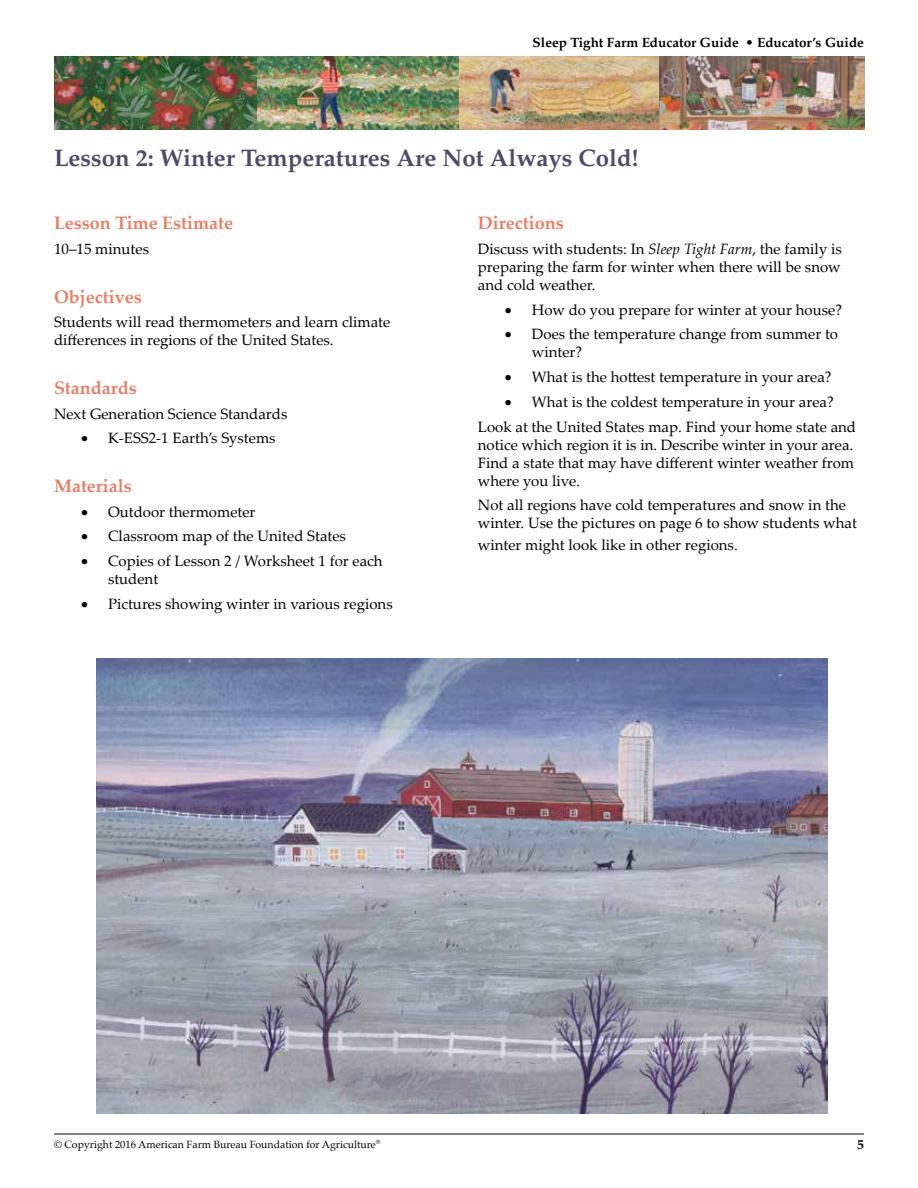
<style>
.page{position:relative;width:918px;height:1188px;background:#fff}
.page>*{position:absolute;margin:0;border:0;box-sizing:border-box;transform-origin:0 0}
.t1{font:700 24px "Palatino";color:#4d4c67}
.t2{font:700 18px "Palatino Linotype";color:#e38169}
.t3{font:15px/18px "Palatino Linotype";color:#000}
.t4{font:700 13.5px "Palatino";color:#000}
.t5{font:10.5px "Palatino";color:#000}
.s1{font-style:italic}
</style>
<div class="page">
<hr style="left:54px;top:1134px;width:810px;height:1px;background:#000">
<img style="left:55px;top:56px;width:604px;height:74px">
<img style="left:659px;top:56px;width:206px;height:74px">
<img style="left:97px;top:659px;width:731px;height:454px">
<p class="t4" style="left:533px;top:35px;width:333px">Sleep Tight Farm Educator Guide • Educator’s Guide</p>
<h1 class="t1" style="left:54px;top:144px;width:586px">Lesson 2: Winter Temperatures Are Not Always Cold!</h1>
<p class="t2" style="left:54px;top:210px;width:181px">Lesson Time Estimate</p>
<p class="t3" style="left:54px;top:239px;width:97px">10–15 minutes</p>
<p class="t2" style="left:54px;top:284px;width:89px">Objectives</p>
<p class="t3" style="left:54px;top:313px;width:338px">Students will read thermometers and learn climate differences in regions of the United States.</p>
<p class="t2" style="left:54px;top:375px;width:84px">Standards</p>
<p class="t3" style="left:54px;top:404px;width:235px">Next Generation Science Standards</p>
<p class="t3" style="left:81px;top:429px;width:196px">• K-ESS2-1 Earth’s Systems</p>
<p class="t2" style="left:54px;top:473px;width:79px">Materials</p>
<p class="t3" style="left:81px;top:502px;width:176px">• Outdoor thermometer</p>
<p class="t3" style="left:81px;top:527px;width:266px">• Classroom map of the United States</p>
<p class="t3" style="left:108px;top:552px;width:276px;text-indent:-27px">• Copies of Lesson 2 / Worksheet 1 for each student</p>
<p class="t3" style="left:81px;top:594px;width:313px">• Pictures showing winter in various regions</p>
<p class="t2" style="left:478px;top:210px;width:87px">Directions</p>
<p class="t3" style="left:478px;top:239px;width:365px;text-align:justify">Discuss with students: In <span class="s1">Sleep Tight Farm</span>, the family is preparing the farm for winter when there will be snow and cold weather.</p>
<p class="t3" style="left:505px;top:300px;width:339px">• How do you prepare for winter at your house?</p>
<p class="t3" style="left:532px;top:325px;width:308px;text-indent:-27px">• Does the temperature change from summer to winter?</p>
<p class="t3" style="left:505px;top:367px;width:328px">• What is the hottest temperature in your area?</p>
<p class="t3" style="left:478px;top:389px;width:380px;line-height:24.8px;text-align:center">• What is the coldest temperature in your area?<br>Look at the United States map. Find your home state and</p>
<p class="t3" style="left:478px;top:435px;width:378px;text-align:justify">notice which region it is in. Describe winter in your area.<br>Find a state that may have different winter weather from where you live.</p>
<p class="t3" style="left:478px;top:496px;width:381px">Not all regions have cold temperatures and snow in the winter. Use the pictures on page 6 to show students what</p>
<p class="t3" style="left:478px;top:535px;width:261px">winter might look like in other regions.</p>
<p class="t5" style="left:54px;top:1136px;width:328px">© Copyright 2016 American Farm Bureau Foundation for Agriculture<sup>®</sup></p>
<p class="t4" style="left:857px;top:1136px;width:8px">5</p>
</div>
